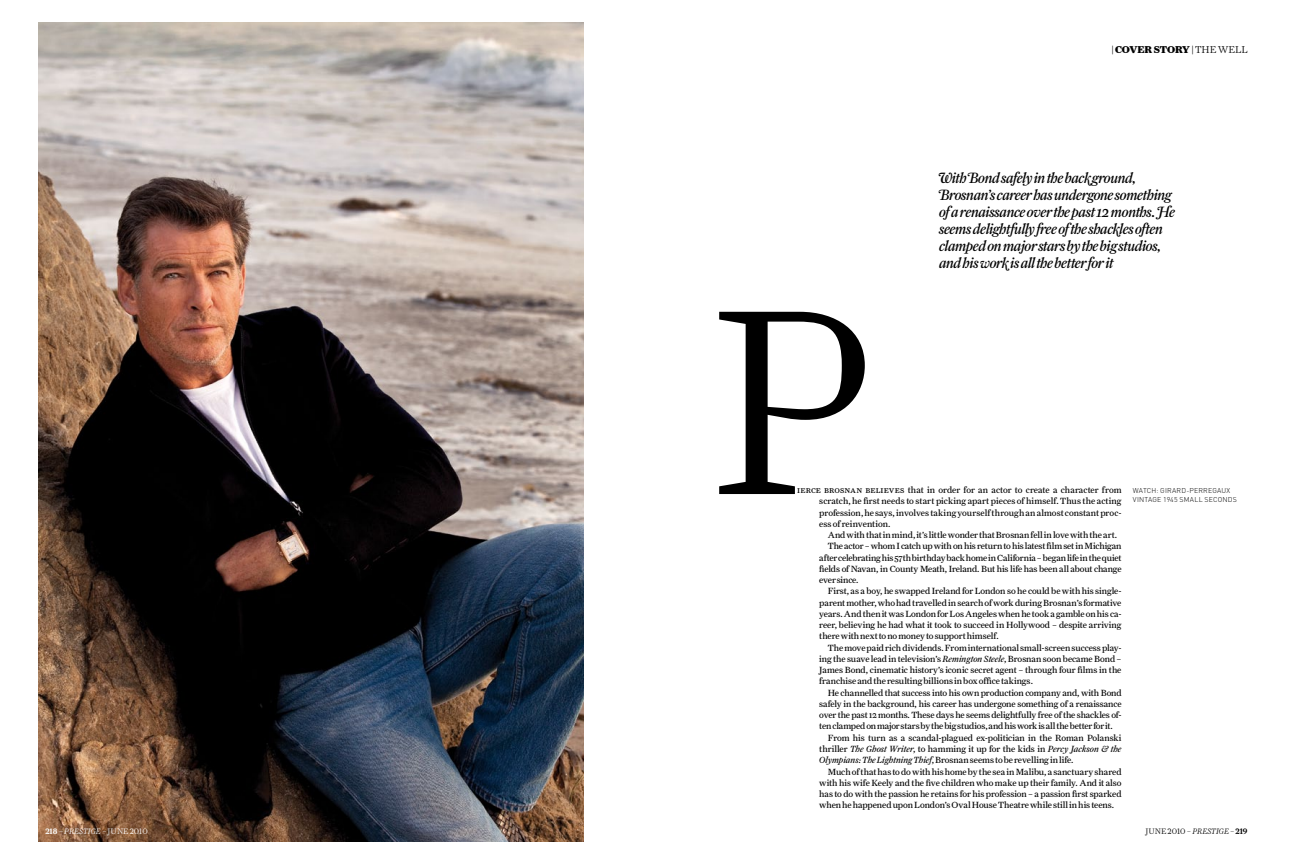
<style>
.page{position:relative;width:1293px;height:865px;background:#fff}
.page>*{position:absolute;margin:0;border:0;box-sizing:border-box;transform-origin:0 0}
.t1{font:300 264.8px "Farnham Display";color:#000}
.t2{font:15px/17px "Farnham Display Reg Ital Swash";letter-spacing:-.035em;color:#000}
.t3{font:900 10px "Farnham Display";color:#000}
.t4{font:9px/11.2px "Farnham Text";letter-spacing:-.005em;color:#000;text-align:justify}
.t5{font:300 8px "Farnham Display";color:#000}
.t6{font:300 8px "Farnham Display";color:#fff}
.t7{font:300 7px/9.5px "DIN Pro";letter-spacing:.025em;color:#000}
.s1{font-weight:500}
.s2{font-style:italic}
.s3{font-weight:300}
.s4{font-family:"Farnham Text Regular SC"}
</style>
<div class="page">
<img style="left:39px;top:23px;width:544px;height:818px">
<p class="t6" style="left:45px;top:827px;width:104px"><span class="s1">218</span> – <span class="s2">PRESTIGE</span> – JUNE 2010</p>
<p class="t3" style="left:1111px;top:44px;width:138px"><span class="s3">|</span>COVER STORY <span class="s3">|THE WELL</span></p>
<p class="t2" style="left:939px;top:169px;width:237px">With Bond safely in the background, Brosnan’s career has undergone something of a renaissance over the past 12 months. He seems delightfully free of the shackles often clamped on major stars by the big studios, and his work is all the better for it</p>
<h1 class="t1" style="left:706px;top:250px;width:168px">P</h1>
<p class="t4" style="left:819px;top:495px;width:304px">scratch, he first needs to start picking apart pieces of himself. Thus the acting profession, he says, involves taking yourself through an almost constant proc&shy;ess of reinvention.</p>
<p class="t4" style="left:828px;top:529px;width:291px">And with that in mind, it’s little wonder that Brosnan fell in love with the art.</p>
<p class="t4" style="left:828px;top:540px;width:295px">The actor – whom I catch up with on his return to his latest film set in Michigan</p>
<p class="t4" style="left:819px;top:552px;width:304px">after celebrating his 57th birthday back home in California – began life in the quiet</p>
<p class="t4" style="left:819px;top:563px;width:304px">fields of Navan, in County Meath, Ireland. But his life has been all about change</p>
<p class="t4" style="left:819px;top:574px;width:41px">ever since.</p>
<p class="t4" style="left:828px;top:585px;width:295px">First, as a boy, he swapped Ireland for London so he could be with his single-</p>
<p class="t4" style="left:819px;top:597px;width:304px">parent mother, who had travelled in search of work during Brosnan’s formative</p>
<p class="t4" style="left:819px;top:608px;width:304px">years. And then it was London for Los Angeles when he took a gamble on his ca-</p>
<p class="t4" style="left:819px;top:619px;width:304px">reer, believing he had what it took to succeed in Hollywood – despite arriving</p>
<p class="t4" style="left:819px;top:630px;width:181px">there with next to no money to support himself.</p>
<p class="t4" style="left:828px;top:642px;width:295px">The move paid rich dividends. From international small-screen success play-</p>
<p class="t4" style="left:819px;top:653px;width:304px">ing the suave lead in television’s <span class="s2">Remington Steele</span>, Brosnan soon became Bond –</p>
<p class="t4" style="left:819px;top:664px;width:304px">James Bond, cinematic history’s iconic secret agent – through four films in the</p>
<p class="t4" style="left:819px;top:675px;width:215px">franchise and the resulting billions in box office takings.</p>
<p class="t4" style="left:828px;top:687px;width:295px">He channelled that success into his own production company and, with Bond</p>
<p class="t4" style="left:819px;top:698px;width:304px">safely in the background, his career has undergone something of a renaissance</p>
<p class="t4" style="left:819px;top:709px;width:304px">over the past 12 months. These days he seems delightfully free of the shackles of-</p>
<p class="t4" style="left:819px;top:720px;width:295px">ten clamped on major stars by the big studios, and his work is all the better for it.</p>
<p class="t4" style="left:828px;top:732px;width:295px">From his turn as a scandal-plagued ex-politician in the Roman Polanski</p>
<p class="t4" style="left:819px;top:743px;width:304px">thriller <span class="s2">The Ghost Writer</span>, to hamming it up for the kids in <span class="s2">Percy Jackson &amp; the</span></p>
<p class="t4" style="left:819px;top:754px;width:256px"><span class="s2">Olympians: The Lightning Thief</span>, Brosnan seems to be revelling in life.</p>
<p class="t4" style="left:828px;top:765px;width:295px">Much of that has to do with his home by the sea in Malibu, a sanctuary shared</p>
<p class="t4" style="left:819px;top:777px;width:304px">with his wife Keely and the five children who make up their family. And it also</p>
<p class="t4" style="left:819px;top:788px;width:304px">has to do with the passion he retains for his profession – a passion first sparked</p>
<p class="t4" style="left:819px;top:799px;width:296px">when he happened upon London’s Oval House Theatre while still in his teens.</p>
<p class="t4" style="left:797px;top:484px;width:326px"><span class="s4">ierce brosnan believes</span> that in order for an actor to create a character from</p>
<p class="t7" style="left:1133px;top:485px;width:105px">WATCH: GIRARD-PERREGAUX<br>VINTAGE 1945 SMALL SECONDS</p>
<p class="t5" style="left:1145px;top:827px;width:104px">JUNE 2010 – <span class="s2">PRESTIGE</span> –<span class="s1">219</span></p>
</div>
